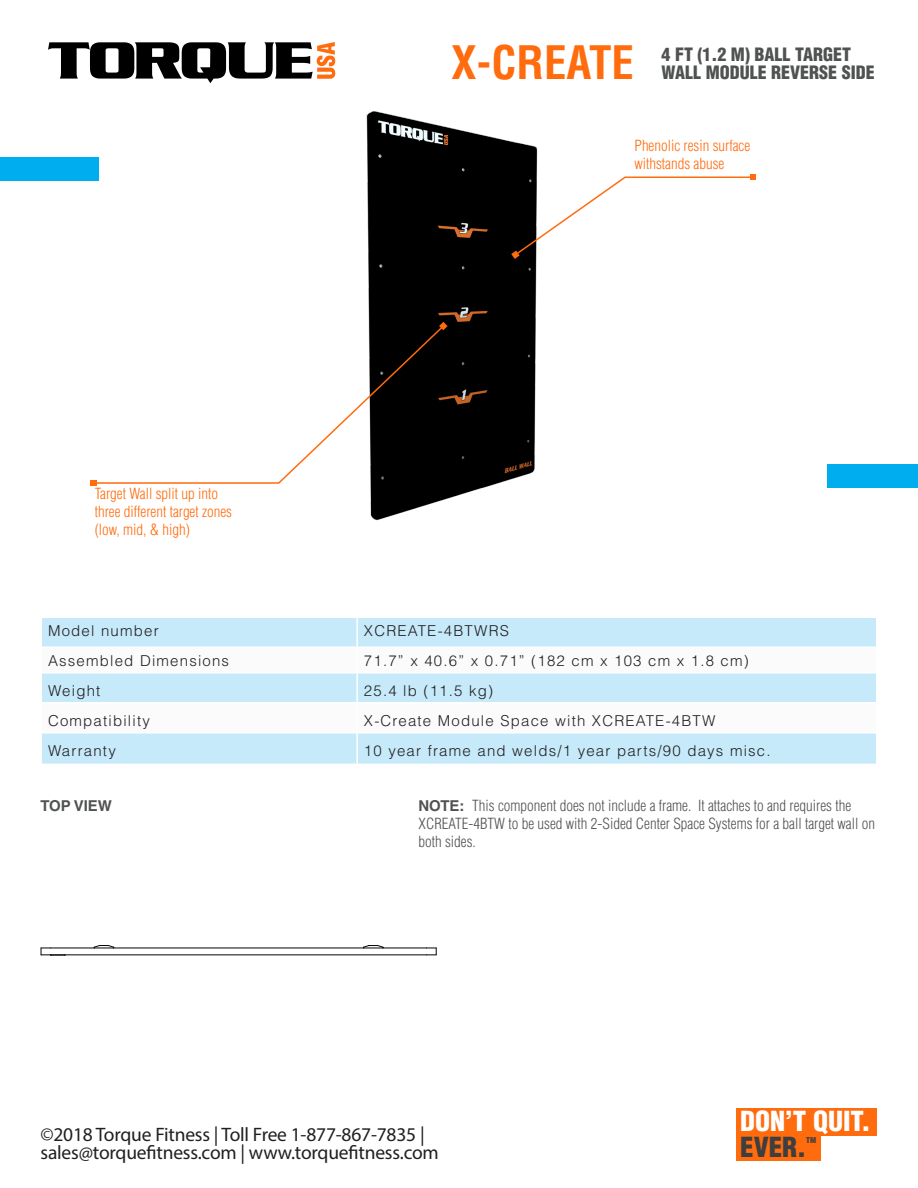
<style>
.page{position:relative;width:918px;height:1188px;background:#fff}
.page>*{position:absolute;margin:0;border:0;box-sizing:border-box;transform-origin:0 0}
.t1{font:700 condensed 45px "Helvetica LT Std";color:#ff6b0d}
.t2{font:900 condensed 27px "Helvetica LT Std";color:#fff}
.t3{font:900 condensed 27px "Helvetica LT Std";color:#3e3e3f}
.t4{font:19.5px/18px "Myriad Pro";letter-spacing:-.01em;color:#231f20}
.t5{font:900 condensed 18px/18px "Helvetica LT Std";color:#505252}
.Text_left{font:300 15px "Helvetica LT Std";letter-spacing:.08em;color:#231f20}
.t6{font:300 condensed 15px/18px "Helvetica LT Std";color:#505252}
.Features_heading{font:300 condensed 15px/18px "Helvetica LT Std";color:#ff6b0d}
.t7{font:700 15px "Helvetica LT Std";color:#505252}
.t8{font:900 condensed 7.8px "Helvetica LT Std";color:#3e3e3f}
.s1{font-weight:700;font-stretch:normal}
</style>
<div class="page">
<img style="left:366px;top:111px;width:172px;height:410px">
<div style="left:827px;top:464px;width:91px;height:24px;background:#00aeef"></div>
<div style="left:0;top:157px;width:99px;height:23px;background:#00aeef"></div>
<svg style="left:48px;top:42px;width:287px;height:41px"></svg>
<div style="left:736px;top:1108px;width:141px;height:28px;background:#ff6b0d"></div>
<div style="left:736px;top:1132px;width:84px;height:28px;background:#ff6b0d"></div>
<div style="left:42px;top:618px;width:834px;height:146px;background:#c6eafa"></div>
<svg style="left:42px;top:648px;width:834px;height:84px"></svg>
<hr style="left:356px;top:618px;width:2px;height:28px;background:#fff">
<hr style="left:40px;top:646px;width:317px;height:2px;background:#fff">
<hr style="left:357px;top:646px;width:521px;height:2px;background:#fff">
<hr style="left:356px;top:648px;width:2px;height:24px;background:#fff">
<hr style="left:40px;top:672px;width:317px;height:2px;background:#fff">
<hr style="left:357px;top:672px;width:521px;height:2px;background:#fff">
<hr style="left:356px;top:674px;width:2px;height:28px;background:#fff">
<hr style="left:40px;top:702px;width:317px;height:2px;background:#fff">
<hr style="left:357px;top:702px;width:521px;height:2px;background:#fff">
<hr style="left:356px;top:704px;width:2px;height:28px;background:#fff">
<hr style="left:40px;top:732px;width:317px;height:2px;background:#fff">
<hr style="left:357px;top:732px;width:521px;height:2px;background:#fff">
<hr style="left:356px;top:734px;width:2px;height:30px;background:#fff">
<svg style="left:97px;top:324px;width:348px;height:160px"></svg>
<svg style="left:91px;top:480px;width:6px;height:6px"></svg>
<svg style="left:439px;top:322px;width:9px;height:8px"></svg>
<svg style="left:511px;top:174px;width:245px;height:85px"></svg>
<svg style="left:363px;top:945px;width:21px;height:3px"></svg>
<svg style="left:94px;top:945px;width:20px;height:3px"></svg>
<svg style="left:426px;top:948px;width:11px;height:8px"></svg>
<hr style="left:51px;top:948px;width:375px;height:1px;background:#040503">
<hr style="left:51px;top:955px;width:375px;height:1px;background:#040503">
<svg style="left:41px;top:948px;width:25px;height:8px"></svg>
<h1 class="t1" style="left:452px;top:34px;width:184px">X-CREATE</h1>
<p class="t5" style="left:662px;top:45px;width:215px">4 FT (1.2 M) BALL TARGET<br>WALL MODULE REVERSE SIDE</p>
<p class="Features_heading" style="left:95px;top:484px;width:139px">Target Wall split up into three different target zones (low, mid, &amp; high)</p>
<p class="Features_heading" style="left:634px;top:136px;width:117px">Phenolic resin surface withstands abuse</p>
<p class="Text_left" style="left:48px;top:621px;width:112px">Model number</p>
<p class="Text_left" style="left:364px;top:621px;width:147px">XCREATE-4BTWRS</p>
<p class="Text_left" style="left:48px;top:651px;width:183px">Assembled Dimensions</p>
<p class="Text_left" style="left:364px;top:651px;width:386px">71.7” x 40.6” x 0.71” (182 cm x 103 cm x 1.8 cm)</p>
<p class="Text_left" style="left:48px;top:681px;width:54px">Weight</p>
<p class="Text_left" style="left:364px;top:681px;width:131px">25.4 lb (11.5 kg)</p>
<p class="Text_left" style="left:48px;top:711px;width:103px">Compatibility</p>
<p class="Text_left" style="left:364px;top:711px;width:353px">X-Create Module Space with XCREATE-4BTW</p>
<p class="Text_left" style="left:48px;top:741px;width:69px">Warranty</p>
<p class="Text_left" style="left:364px;top:741px;width:408px">10 year frame and welds/1 year parts/90 days misc.</p>
<p class="t7" style="left:40px;top:796px;width:73px">TOP VIEW</p>
<p class="t6" style="left:418px;top:796px;width:458px"><span class="s1">NOTE:</span> This component does not include a frame. It attaches to and requires the<br>XCREATE-4BTW to be used with 2-Sided Center Space Systems for a ball target wall on both sides.</p>
<h3 class="t4" style="left:40px;top:1125px;width:400px">©2018 Torque Fitness | Toll Free 1-877-867-7835 | sales@torquefitness.com | www.torquefitness.com</h3>
<h2 class="t2" style="left:740px;top:1104px;width:132px">DON’T QUIT.</h2>
<h2 class="t3" style="left:740px;top:1130px;width:68px">EVER.</h2>
<p class="t8" style="left:806px;top:1135px;width:12px">TM</p>
</div>
